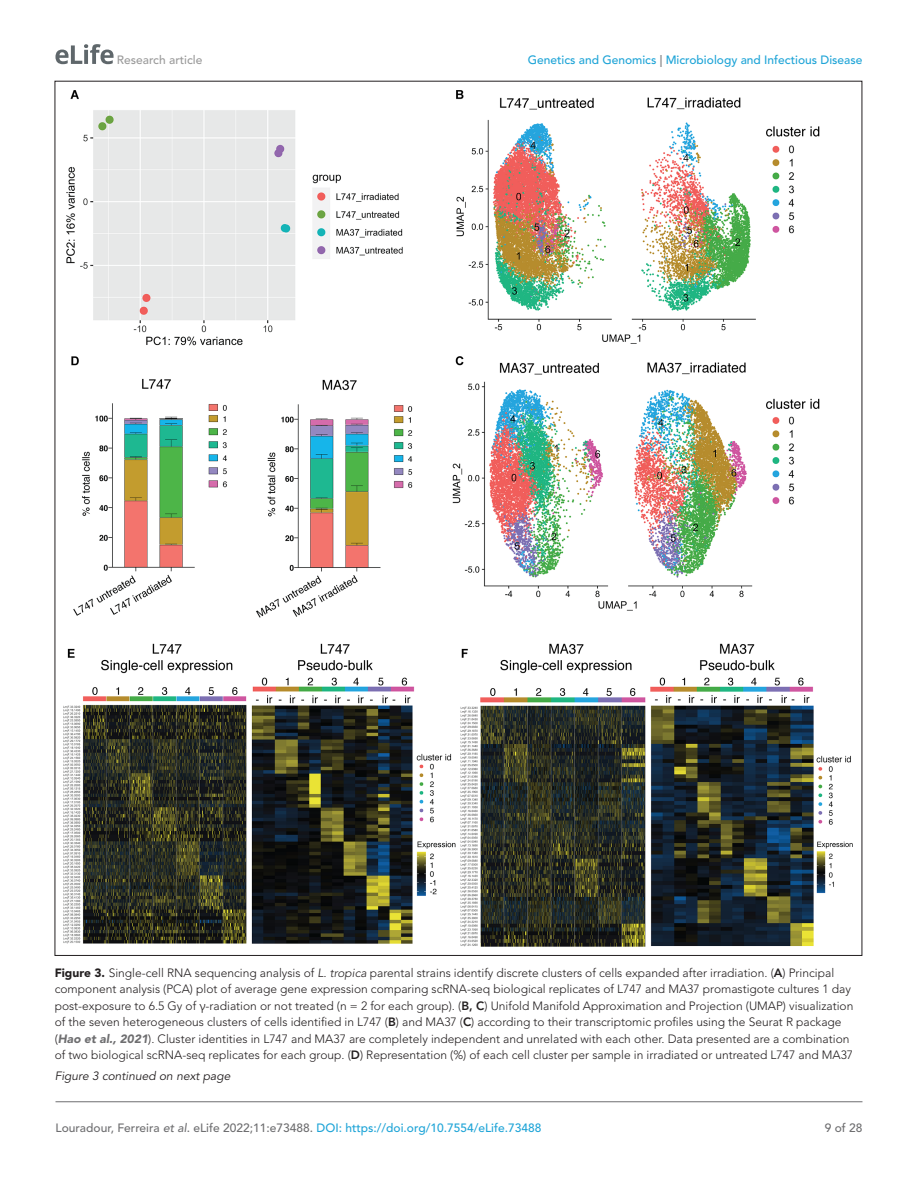
<style>
.page{position:relative;width:918px;height:1188px;background:#fff}
.page>*{position:absolute;margin:0;border:0;box-sizing:border-box;transform-origin:0 0}
.t1{font:300 12px/16.5px "Avenir LT Std";color:#231f20}
.t2{font:500 12px "Avenir LT Std";color:#6e6e70}
.t3{font:500 12px "Avenir LT Std";color:#1ea4d7}
.t4{font:italic 12px "Avenir LT Std";color:#231f20}
.t5{font:500 12px "Avenir LT Std";color:#9a9a9a}
.s1{color:#6e6e70}
.s2{font-weight:900}
.s3{font-style:italic}
.s4{font-weight:800}
.s5{font-family:"Segoe UI"}
.s6{font-weight:900;font-style:italic;color:#6e6e70}
.s7{color:#1ea4d7}
</style>
<div class="page">
<svg style="left:55px;top:44px;width:59px;height:20px"></svg>
<hr style="left:56px;top:1101px;width:806px;height:1px;background:#6e6e70">
<img style="left:64px;top:90px;width:789px;height:856px">
<p class="t5" style="left:117px;top:53px;width:87px">Research article</p>
<p class="t3" style="left:528px;top:53px;width:336px">Genetics and Genomics <span class="s1">|</span> Microbiology and Infectious Disease</p>
<p class="t1" style="left:55px;top:964px;width:800px"><span class="s2">Figure 3.</span> Single-cell RNA sequencing analysis of <span class="s3">L. tropica</span> parental strains identify discrete clusters of cells expanded after irradiation. (<span class="s4">A</span>) Principal component analysis (PCA) plot of average gene expression comparing scRNA-seq biological replicates of L747 and MA37 promastigote cultures 1 day post-exposure to 6.5 Gy of <span class="s5">γ</span>-radiation or not treated (n = 2 for each group). (<span class="s4">B, C</span>) Unifold Manifold Approximation and Projection (UMAP) visualization of the seven heterogeneous clusters of cells identified in L747 (<span class="s4">B</span>) and MA37 (<span class="s4">C</span>) according to their transcriptomic profiles using the Seurat R package (<span class="s6">Hao et al., 2021</span>). Cluster identities in L747 and MA37 are completely independent and unrelated with each other. Data presented are a combination of two biological scRNA-seq replicates for each group. (<span class="s4">D</span>) Representation (%) of each cell cluster per sample in irradiated or untreated L747 and MA37</p>
<p class="t4" style="left:55px;top:1069px;width:177px">Figure 3 continued on next page</p>
<p class="t2" style="left:56px;top:1121px;width:488px">Louradour, Ferreira <span class="s3">et al</span>. eLife 2022;11:e73488. <span class="s7">DOI: https://doi.org/10.7554/eLife.73488</span></p>
<p class="t2" style="left:825px;top:1121px;width:39px">9 of 28</p>
</div>
